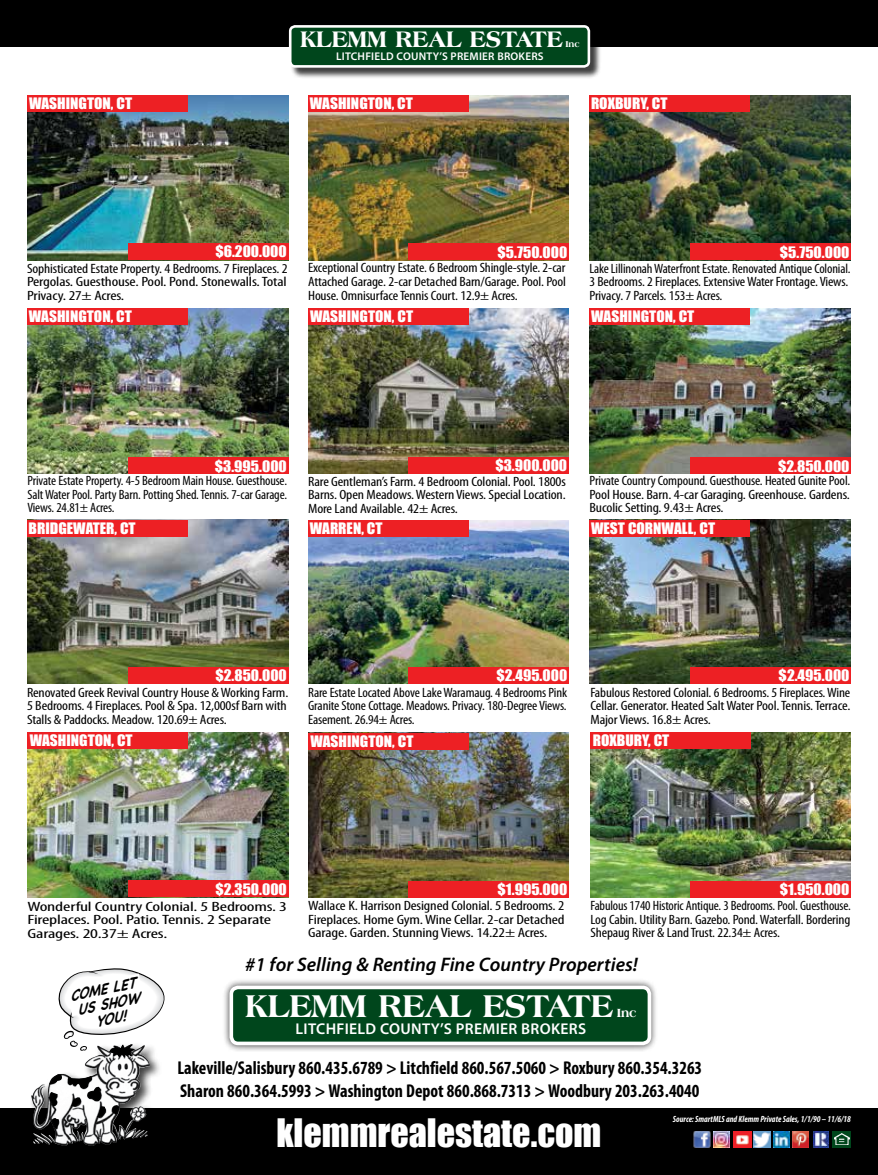
<style>
.page{position:relative;width:878px;height:1175px;background:#fff}
.page>*{position:absolute;margin:0;border:0;box-sizing:border-box;transform-origin:0 0}
.t1{font:36px "Impact";color:#fff}
.t2{font:800 33.45px "Americana BT";color:#fff;scale:.95 1}
.t3{font:800 23.85px "Americana BT";color:#fff;scale:.95 1}
.t4{font:italic 600 19.65px "Myriad Pro";color:#000}
.t5{font:700 condensed 18.6px/22.5px "Myriad Pro";color:#000;scale:.96 1}
.t6{font:600 15.6px "Myriad Pro";letter-spacing:.02em;color:#fff}
.t7{font:italic 700 15.15px/15.1px "Chalkboard";color:#000;text-align:center;scale:.89 1}
.t8{font:14.55px "Impact";color:#fff;scale:1.06 1}
.t9{font:condensed 13.5px/13.5px "Myriad Pro";letter-spacing:-.01em;color:#000;text-align:justify}
.t10{font:condensed 13.5px/13.5px "Myriad Pro";letter-spacing:-.01em;color:#000;text-align:justify;scale:1.14 1}
.t11{font:condensed 13.5px/13.5px "Myriad Pro";letter-spacing:-.01em;color:#000;text-align:justify;scale:1.09 1}
.t12{font:condensed 13.5px/13.5px "Myriad Pro";letter-spacing:-.01em;color:#000;scale:1.04 1}
.t13{font:condensed 13.5px/13.5px "Myriad Pro";letter-spacing:-.01em;color:#000;text-align:justify;scale:1.2 1}
.t14{font:condensed 13.5px/13.5px "Myriad Pro";letter-spacing:-.01em;color:#000;text-align:justify;scale:1.07 1}
.t15{font:condensed 13.5px/13.5px "Myriad Pro";letter-spacing:-.01em;color:#000;text-align:justify;scale:1.1 1}
.t16{font:condensed 13.5px/13.5px "Myriad Pro";letter-spacing:-.01em;color:#000;text-align:justify;scale:1.06 1}
.t17{font:condensed 13.5px/13.5px "Myriad Pro";letter-spacing:-.01em;color:#000;text-align:justify;scale:1.13 1}
.t18{font:condensed 13.5px/13.5px "Myriad Pro";letter-spacing:-.01em;color:#000;scale:1.5 1}
.t19{font:800 12.45px "Americana BT";color:#fff}
.t20{font:600 11.1px "Myriad Pro";letter-spacing:.02em;color:#fff}
.t21{font:italic 700 condensed 9px "Myriad Pro";color:#fff;scale:.96 1}
.t22{font:800 9px "Americana BT";color:#fff}
</style>
<div class="page">
<div style="left:0;top:0;width:878px;height:46px;background:#000"></div>
<div style="left:0;top:1108px;width:878px;height:66px;background:#000"></div>
<div style="left:29px;top:1041px;width:133px;height:117px;background:#000;opacity:.75"></div>
<img style="left:31px;top:1044px;width:117px;height:101px">
<svg style="left:112px;top:1105px;width:7px;height:9px"></svg>
<svg style="left:51px;top:1118px;width:8px;height:10px"></svg>
<svg style="left:68px;top:1075px;width:38px;height:42px"></svg>
<svg style="left:49px;top:1074px;width:13px;height:10px"></svg>
<svg style="left:49px;top:1092px;width:9px;height:14px"></svg>
<svg style="left:53px;top:968px;width:112px;height:89px"></svg>
<div style="left:290px;top:26px;width:311px;height:53px;background:#000;opacity:.75"></div>
<div style="left:290px;top:26px;width:299px;height:40px;background:#00461c;border-radius:5px"></div>
<div style="left:289px;top:25px;width:301px;height:43px;border:3px solid #fff;border-radius:5px"></div>
<div style="left:222px;top:978px;width:436px;height:74px;background:#000;opacity:.75"></div>
<div style="left:231px;top:987px;width:418px;height:56px;background:#00461c;border-radius:7px"></div>
<div style="left:229px;top:985px;width:422px;height:60px;border:4px solid #fff;border-radius:7px"></div>
<img style="left:27px;top:95px;width:261px;height:165px">
<div style="left:27px;top:95px;width:160px;height:16px;background:#ed2024"></div>
<img style="left:27px;top:308px;width:261px;height:166px">
<div style="left:27px;top:308px;width:160px;height:17px;background:#ed2024"></div>
<div style="left:128px;top:243px;width:160px;height:17px;background:#ed2024"></div>
<img style="left:308px;top:95px;width:260px;height:165px">
<div style="left:308px;top:95px;width:160px;height:16px;background:#ed2024"></div>
<div style="left:408px;top:243px;width:160px;height:17px;background:#ed2024"></div>
<div style="left:128px;top:457px;width:160px;height:17px;background:#ed2024"></div>
<img style="left:308px;top:308px;width:260px;height:166px">
<div style="left:308px;top:308px;width:160px;height:17px;background:#ed2024"></div>
<div style="left:408px;top:457px;width:160px;height:17px;background:#ed2024"></div>
<img style="left:27px;top:520px;width:261px;height:163px">
<div style="left:27px;top:520px;width:160px;height:16px;background:#ed2024"></div>
<div style="left:128px;top:667px;width:160px;height:16px;background:#ed2024"></div>
<img style="left:27px;top:732px;width:261px;height:165px">
<div style="left:27px;top:732px;width:161px;height:17px;background:#ed2024"></div>
<div style="left:128px;top:880px;width:160px;height:17px;background:#ed2024"></div>
<img style="left:308px;top:520px;width:260px;height:163px">
<div style="left:308px;top:520px;width:160px;height:16px;background:#ed2024"></div>
<div style="left:408px;top:667px;width:160px;height:16px;background:#ed2024"></div>
<img style="left:590px;top:732px;width:260px;height:165px">
<div style="left:590px;top:732px;width:161px;height:17px;background:#ed2024"></div>
<div style="left:690px;top:881px;width:160px;height:16px;background:#ed2024"></div>
<img style="left:589px;top:95px;width:261px;height:165px">
<div style="left:589px;top:95px;width:160px;height:16px;background:#ed2024"></div>
<div style="left:690px;top:243px;width:160px;height:17px;background:#ed2024"></div>
<img style="left:589px;top:308px;width:261px;height:166px">
<div style="left:589px;top:308px;width:160px;height:17px;background:#ed2024"></div>
<div style="left:690px;top:457px;width:160px;height:17px;background:#ed2024"></div>
<img style="left:589px;top:520px;width:261px;height:163px">
<div style="left:589px;top:520px;width:160px;height:16px;background:#ed2024"></div>
<div style="left:690px;top:667px;width:160px;height:16px;background:#ed2024"></div>
<img style="left:308px;top:733px;width:260px;height:164px">
<div style="left:308px;top:733px;width:160px;height:16px;background:#ed2024"></div>
<div style="left:408px;top:881px;width:160px;height:16px;background:#ed2024"></div>
<svg style="left:832px;top:1131px;width:18px;height:16px"></svg>
<img style="left:834px;top:1133px;width:15px;height:11px">
<img style="left:693px;top:1131px;width:17px;height:17px">
<img style="left:753px;top:1131px;width:17px;height:16px">
<img style="left:773px;top:1131px;width:16px;height:16px">
<img style="left:792px;top:1131px;width:16px;height:16px">
<img style="left:813px;top:1131px;width:15px;height:16px">
<img style="left:713px;top:1131px;width:16px;height:16px">
<img style="left:733px;top:1131px;width:18px;height:16px">
<p class="t8" style="left:29px;top:92px;width:99px">WASHINGTON, CT</p>
<h3 class="t3" style="left:300px;top:25px;width:278px">KLEMM REAL ESTATE</h3>
<p class="t22" style="left:565px;top:39px;width:16px">Inc</p>
<p class="t20" style="left:336px;top:49px;width:209px">LITCHFIELD COUNTY’S PREMIER BROKERS</p>
<p class="t8" style="left:310px;top:91px;width:99px">WASHINGTON, CT</p>
<p class="t8" style="left:591px;top:91px;width:74px">ROXBURY, CT</p>
<p class="t8" style="left:215px;top:240px;width:69px">$6.200.000</p>
<p class="t8" style="left:497px;top:241px;width:67px">$5.750.000</p>
<p class="t8" style="left:779px;top:241px;width:67px">$5.750.000</p>
<p class="t17" style="left:27px;top:262px;width:232px">Sophisticated Estate Property. 4 Bedrooms. 7 Fireplaces. 2<br>Pergolas. Guesthouse. Pool. Pond. Stonewalls. Total Privacy. 27± Acres.</p>
<p class="t11" style="left:308px;top:261px;width:238px">Exceptional Country Estate. 6 Bedroom Shingle-style. 2-car Attached Garage. 2-car Detached Barn/Garage. Pool. Pool House. Omnisurface Tennis Court. 12.9± Acres.</p>
<p class="t12" style="left:589px;top:262px;width:252px">Lake Lillinonah Waterfront Estate. Renovated Antique Colonial.<br>3 Bedrooms. 2 Fireplaces. Extensive Water Frontage. Views.<br>Privacy. 7 Parcels. 153± Acres.</p>
<p class="t8" style="left:29px;top:305px;width:99px">WASHINGTON, CT</p>
<p class="t8" style="left:310px;top:305px;width:99px">WASHINGTON, CT</p>
<p class="t8" style="left:591px;top:305px;width:99px">WASHINGTON, CT</p>
<p class="t8" style="left:215px;top:454px;width:69px">$3.995.000</p>
<p class="t8" style="left:495px;top:454px;width:69px">$3.900.000</p>
<p class="t8" style="left:778px;top:454px;width:69px">$2.850.000</p>
<p class="t9" style="left:27px;top:474px;width:261px">Private Estate Property. 4-5 Bedroom Main House. Guesthouse.<br>Salt Water Pool. Party Barn. Potting Shed. Tennis. 7-car Garage.<br>Views. 24.81± Acres.</p>
<p class="t10" style="left:308px;top:475px;width:227px">Rare Gentleman’s Farm. 4 Bedroom Colonial. Pool. 1800s Barns. Open Meadows. Western Views. Special Location.<br>More Land Available. 42± Acres.</p>
<p class="t14" style="left:589px;top:474px;width:245px">Private Country Compound. Guesthouse. Heated Gunite Pool.<br>Pool House. Barn. 4-car Garaging. Greenhouse. Gardens.<br>Bucolic Setting. 9.43± Acres.</p>
<p class="t8" style="left:29px;top:517px;width:102px">BRIDGEWATER, CT</p>
<p class="t8" style="left:310px;top:517px;width:70px">WARREN, CT</p>
<p class="t8" style="left:591px;top:517px;width:119px">WEST CORNWALL, CT</p>
<p class="t8" style="left:215px;top:664px;width:69px">$2.850.000</p>
<p class="t8" style="left:496px;top:664px;width:68px">$2.495.000</p>
<p class="t8" style="left:778px;top:664px;width:68px">$2.495.000</p>
<p class="t10" style="left:27px;top:685px;width:231px">Renovated Greek Revival Country House &amp; Working Farm.<br>5 Bedrooms. 4 Fireplaces. Pool &amp; Spa. 12,000sf Barn with Stalls &amp; Paddocks. Meadow. 120.69± Acres.</p>
<p class="t16" style="left:308px;top:685px;width:246px">Rare Estate Located Above Lake Waramaug. 4 Bedrooms Pink Granite Stone Cottage. Meadows. Privacy. 180-Degree Views.<br>Easement. 26.94± Acres.</p>
<p class="t15" style="left:590px;top:685px;width:238px">Fabulous Restored Colonial. 6 Bedrooms. 5 Fireplaces. Wine Cellar. Generator. Heated Salt Water Pool. Tennis. Terrace.<br>Major Views. 16.8± Acres.</p>
<p class="t8" style="left:30px;top:729px;width:99px">WASHINGTON, CT</p>
<p class="t8" style="left:310px;top:729px;width:99px">WASHINGTON, CT</p>
<p class="t8" style="left:592px;top:729px;width:74px">ROXBURY, CT</p>
<p class="t8" style="left:215px;top:877px;width:69px">$2.350.000</p>
<p class="t18" style="left:27px;top:899px;width:175px">Wonderful Country Colonial. 5 Bedrooms. 3<br>Fireplaces. Pool. Patio. Tennis. 2 Separate<br>Garages. 20.37± Acres.</p>
<p class="t8" style="left:497px;top:878px;width:67px">$1.995.000</p>
<p class="t13" style="left:308px;top:899px;width:215px">Wallace K. Harrison Designed Colonial. 5 Bedrooms. 2<br>Fireplaces. Home Gym. Wine Cellar. 2-car Detached Garage. Garden. Stunning Views. 14.22± Acres.</p>
<p class="t8" style="left:779px;top:878px;width:67px">$1.950.000</p>
<p class="t9" style="left:590px;top:899px;width:262px">Fabulous 1740 Historic Antique. 3 Bedrooms. Pool. Guesthouse.<br>Log Cabin. Utility Barn. Gazebo. Pond. Waterfall. Bordering Shepaug River &amp; Land Trust. 22.34± Acres.</p>
<p class="t7" style="left:68px;top:988px;width:78px;rotate:-11deg">COME LET<br>US SHOW<br>YOU!</p>
<h3 class="t4" style="left:245px;top:951px;width:394px">#1 for Selling &amp; Renting Fine Country Properties!</h3>
<h2 class="t2" style="left:245px;top:985px;width:388px">KLEMM REAL ESTATE</h2>
<p class="t19" style="left:616px;top:1005px;width:21px">Inc</p>
<p class="t6" style="left:295px;top:1018px;width:292px">LITCHFIELD COUNTY’S PREMIER BROKERS</p>
<p class="t5" style="left:177px;top:1056px;width:548px">Lakeville/Salisbury 860.435.6789 &gt; Litchfield 860.567.5060 &gt; Roxbury 860.354.3263<br>Sharon 860.364.5993 &gt; Washington Depot 860.868.7313 &gt; Woodbury 203.263.4040</p>
<h1 class="t1" style="left:276px;top:1105px;width:326px">klemmrealestate.com</h1>
<p class="t21" style="left:673px;top:1113px;width:187px">Source: SmartMLS and Klemm Private Sales, 1/1/90 – 11/6/18</p>
</div>
